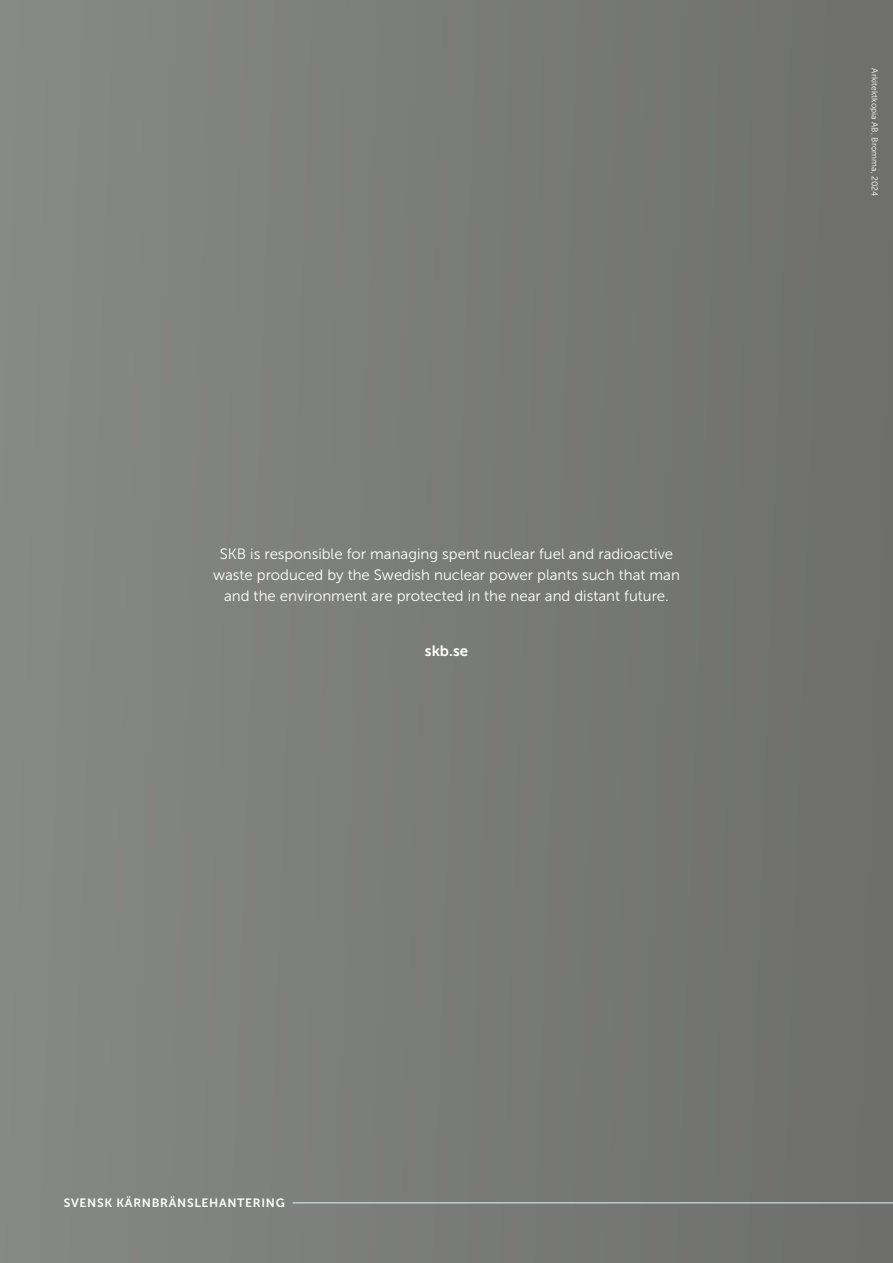
<style>
.page{position:relative;width:893px;height:1263px;background:#7a7c7a}
.page>*{position:absolute;margin:0;border:0;box-sizing:border-box;transform-origin:0 0}
.t1{font:15px/21px "Museo Sans 300";color:#fff;text-align:center}
.t2{font:15px "Museo Sans 700";color:#fff}
.t3{font:12px "Museo Sans 700";letter-spacing:.06em;color:#fff}
.t4{font:8.55px "Museo Sans 300";letter-spacing:.01em;color:#fff}
</style>
<div class="page">
<hr style="left:892px;top:0;width:1px;height:1263px;background:#898b89">
<hr style="left:293px;top:1202px;width:600px;height:1px;background:#c3e1f9">
<p class="t1" style="left:213px;top:544px;width:468px">SKB is responsible for managing spent nuclear fuel and radioactive waste produced by the Swedish nuclear power plants such that man and the environment are protected in the near and distant future.</p>
<p class="t2" style="left:425px;top:643px;width:45px">skb.se</p>
<p class="t4" style="left:879px;top:68px;width:130px;rotate:90deg">Arkitektkopia AB, Bromma, 2024</p>
<p class="t3" style="left:64px;top:1196px;width:223px">SVENSK KÄRNBRÄNSLEHANTERING</p>
</div>
